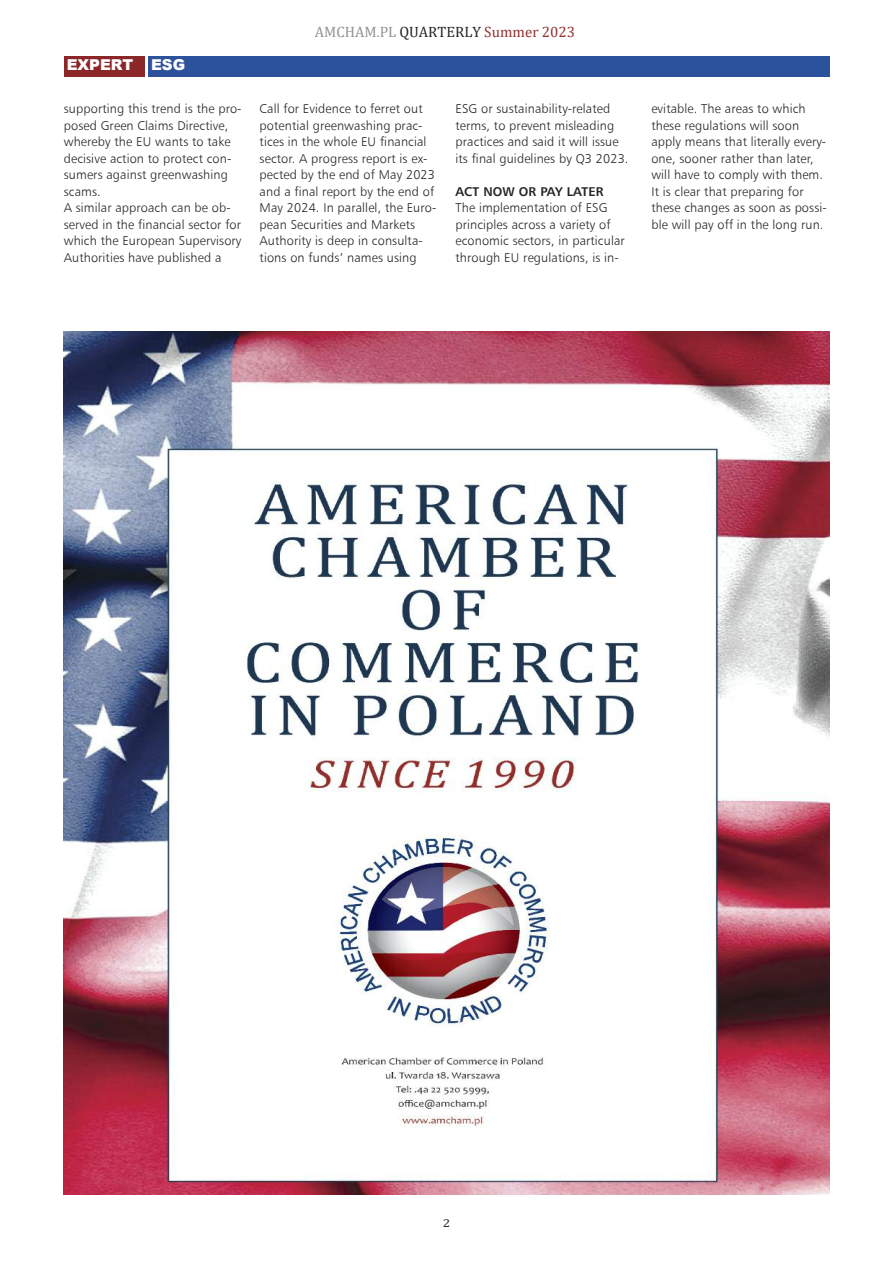
<style>
.page{position:relative;width:893px;height:1263px;background:#fff}
.page>*{position:absolute;margin:0;border:0;box-sizing:border-box;transform-origin:0 0}
.t1{font:15px "Cambria Math";color:#943130}
.t2{font:900 15px "Arial";color:#fff}
.t3{font:12.75px/16.5px "Humnst 777 Lt EU";letter-spacing:.01em;color:#272627}
.t4{font:700 12.75px "Humnst 777 EU";letter-spacing:.01em;color:#272627}
.t5{font:11.25px "Cambria Math";color:#272627;scale:1.2 1}
.s1{color:#939393}
.s2{color:#272627}
</style>
<div class="page">
<div style="left:64px;top:56px;width:80px;height:21px;background:#8c2729"></div>
<div style="left:148px;top:56px;width:681px;height:21px;background:#2b529b"></div>
<img style="left:64px;top:332px;width:765px;height:863px">
<img style="left:332px;top:831px;width:219px;height:198px;border-radius:50%">
<p class="t2" style="left:67px;top:54px;width:120px">EXPERT ESG</p>
<p class="t1" style="left:315px;top:26px;width:262px"><span class="s1">AMCHAM.PL</span> <span class="s2">QUARTERLY</span> Summer 2023</p>
<p class="t3" style="left:64px;top:100px;width:179px">supporting this trend is the pro&shy;posed Green Claims Directive, whereby the EU wants to take decisive action to protect con&shy;sumers against greenwashing scams.<br>A similar approach can be ob&shy;served in the financial sector for which the European Supervisory<br>Authorities have published a</p>
<p class="t3" style="left:260px;top:100px;width:178px">Call for Evidence to ferret out potential greenwashing prac&shy;tices in the whole EU financial sector. A progress report is ex&shy;pected by the end of May 2023 and a final report by the end of<br>May 2024. In parallel, the Euro&shy;pean Securities and Markets<br>Authority is deep in consulta&shy;tions on funds’ names using</p>
<p class="t3" style="left:455px;top:100px;width:175px">ESG or sustainability-related terms, to prevent misleading practices and said it will issue its final guidelines by Q3 2023.</p>
<p class="t4" style="left:455px;top:183px;width:150px">ACT NOW OR PAY LATER</p>
<p class="t3" style="left:455px;top:199px;width:171px">The implementation of ESG principles across a variety of economic sectors, in particular through EU regulations, is in-</p>
<p class="t3" style="left:651px;top:100px;width:177px">evitable. The areas to which these regulations will soon apply means that literally every&shy;one, sooner rather than later, will have to comply with them.<br>It is clear that preparing for these changes as soon as possi&shy;ble will pay off in the long run.</p>
<p class="t5" style="left:443px;top:1218px;width:8px">2</p>
</div>
